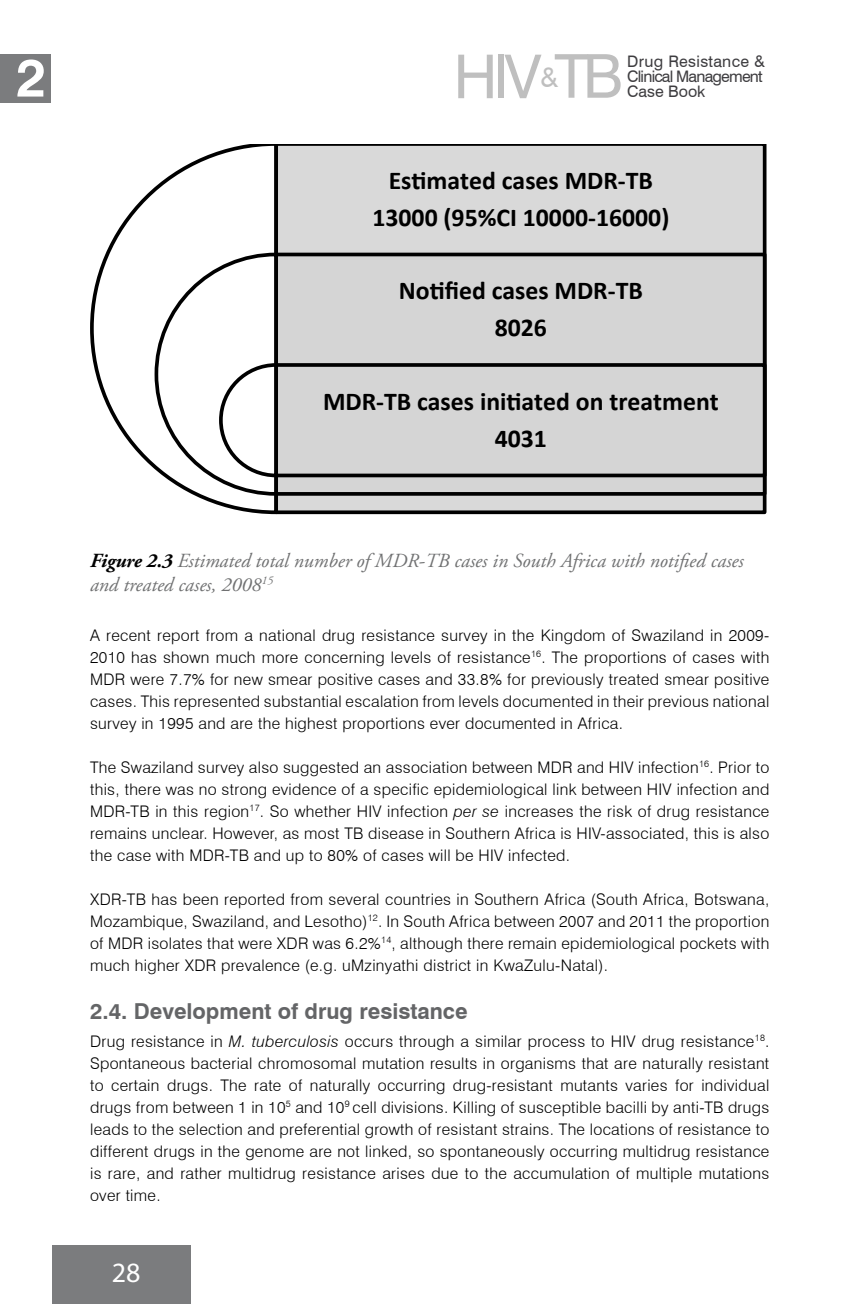
<style>
.page{position:relative;width:851px;height:1304px;background:#fff}
.page>*{position:absolute;margin:0;border:0;box-sizing:border-box;transform-origin:0 0}
.t1{font:60.6px "Swiss 721 BT";color:#bfbfbf}
.t2{font:700 53px "Swiss 721 BT";color:#fff}
.t3{font:28px "Myriad Pro";color:#fff}
.t4{font:26.8px "Swiss 721 BT";color:#bfbfbf}
.t5{font:700 25.8px/36.8px "Calibri";color:#000;text-align:center}
.t6{font:700 22px "Swiss 721 BT";color:#646567}
.t7{font:italic 20px/24px "Adobe Garamond Pro";color:#707172}
.t8{font:300 16px/22px "Swiss 721 BT";letter-spacing:.02em;color:#000;text-align:justify}
.t9{font:16px/15.2px "Swiss 721 BT";letter-spacing:-.05em;color:#3e3d40}
.t10{font:16px "Swiss 721 BT";color:#3e3d40}
.s1{font-weight:700;color:#000}
.s2{font-style:italic}
</style>
<div class="page">
<div style="left:52px;top:1245px;width:139px;height:58px;background:#7b7c7e"></div>
<div style="left:0;top:54px;width:51px;height:48px;background:#7b7c7e"></div>
<svg style="left:90px;top:144px;width:190px;height:371px"></svg>
<svg style="left:274px;top:144px;width:492px;height:370px;background:#cbcbcb"></svg>
<div style="left:276px;top:254px;width:488px;height:240px;background:#d5d5d5"></div>
<div style="left:274px;top:253px;width:492px;height:243px;border:4px solid #000"></div>
<svg style="left:153px;top:251px;width:127px;height:247px"></svg>
<div style="left:276px;top:365px;width:488px;height:110px;background:#d5d5d5"></div>
<div style="left:274px;top:363px;width:492px;height:114px;border:4px solid #000"></div>
<h1 class="t1" style="left:453px;top:40px;width:171px">HIV TB</h1>
<h2 class="t2" style="left:16px;top:46px;width:32px">2</h2>
<p class="t9" style="left:627px;top:53px;width:139px">Drug Resistance &amp;<br>Clinical Management</p>
<h3 class="t4" style="left:540px;top:61px;width:20px">&amp;</h3>
<p class="t10" style="left:627px;top:82px;width:80px">Case Book</p>
<h3 class="t5" style="left:372px;top:162px;width:298px">Es#mated cases MDR--‐TB<br>13000 (95%CI 10000--‐16000)</h3>
<h3 class="t5" style="left:399px;top:272px;width:245px">No#fied cases MDR--‐TB<br>8026</h3>
<h3 class="t5" style="left:323px;top:383px;width:397px">MDR--‐TB cases ini#ated on treatment<br>4031</h3>
<p class="t7" style="left:90px;top:549px;width:655px"><span class="s1">Figure 2.3</span> Estimated total number of MDR-TB cases in South Africa with notified cases and treated cases, 2008<sup>15</sup></p>
<p class="t8" style="left:90px;top:624px;width:680px">A recent report from a national drug resistance survey in the Kingdom of Swaziland in 2009- 2010 has shown much more concerning levels of resistance<sup>16</sup>. The proportions of cases with MDR were 7.7% for new smear positive cases and 33.8% for previously treated smear positive cases. This represented substantial escalation from levels documented in their previous national survey in 1995 and are the highest proportions ever documented in Africa.</p>
<p class="t8" style="left:90px;top:756px;width:680px">The Swaziland survey also suggested an association between MDR and HIV infection<sup>16</sup>. Prior to this, there was no strong evidence of a specific epidemiological link between HIV infection and MDR-TB in this region<sup>17</sup>. So whether HIV infection <span class="s2">per se</span> increases the risk of drug resistance remains unclear. However, as most TB disease in Southern Africa is HIV-associated, this is also the case with MDR-TB and up to 80% of cases will be HIV infected.</p>
<p class="t8" style="left:90px;top:888px;width:680px">XDR-TB has been reported from several countries in Southern Africa (South Africa, Botswana, Mozambique, Swaziland, and Lesotho)<sup>12</sup>. In South Africa between 2007 and 2011 the proportion of MDR isolates that were XDR was 6.2%<sup>14</sup>, although there remain epidemiological pockets with much higher XDR prevalence (e.g. uMzinyathi district in KwaZulu-Natal).</p>
<h3 class="t6" style="left:90px;top:998px;width:379px">2.4. Development of drug resistance</h3>
<p class="t8" style="left:90px;top:1030px;width:680px">Drug resistance in <span class="s2">M. tuberculosis</span> occurs through a similar process to HIV drug resistance<sup>18</sup>.<br>Spontaneous bacterial chromosomal mutation results in organisms that are naturally resistant to certain drugs. The rate of naturally occurring drug-resistant mutants varies for individual drugs from between 1 in 10<sup>5</sup> and 10<sup>9</sup> cell divisions. Killing of susceptible bacilli by anti-TB drugs leads to the selection and preferential growth of resistant strains. The locations of resistance to different drugs in the genome are not linked, so spontaneously occurring multidrug resistance is rare, and rather multidrug resistance arises due to the accumulation of multiple mutations over time.</p>
<h3 class="t3" style="left:112px;top:1255px;width:30px">28</h3>
</div>
